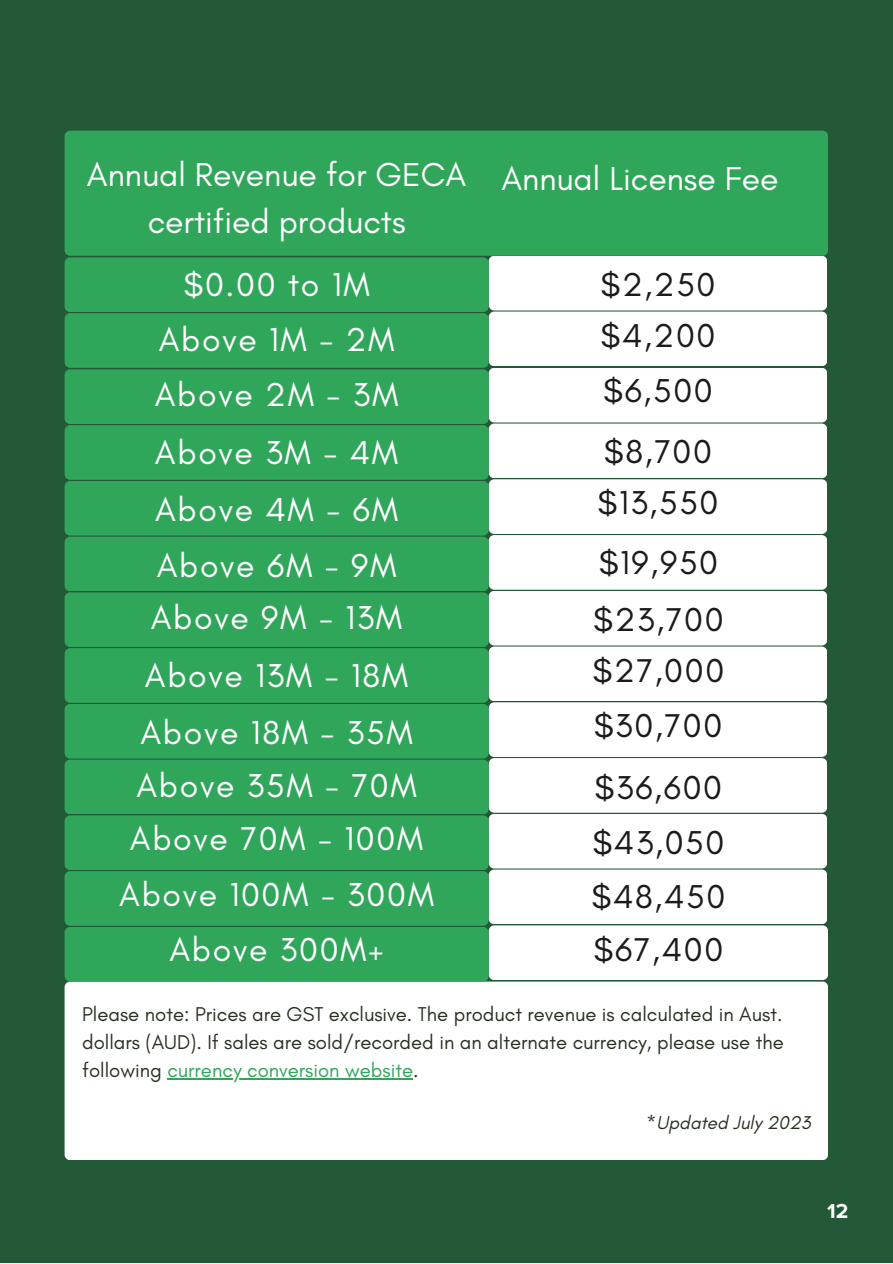
<style>
.page{position:relative;width:893px;height:1264px;background:#fff}
.page>*{position:absolute;margin:0;border:0;box-sizing:border-box;transform-origin:0 0}
.t1{font:33.75px/54.6px "Glacial Indifference";letter-spacing:.05em;color:#fff;text-align:center}
.t2{font:33.75px/54.3px "Glacial Indifference";letter-spacing:.05em;color:#1b1b1b}
.t3{font:33.75px/46.8px "Glacial Indifference";color:#fff;text-align:center}
.t4{font:700 21px "Proxima Nova";color:#fff}
.t5{font:20.4px/28px "Glacial Indifference";color:#283121;text-align:justify}
.t6{font:italic 18.9px "Glacial Indifference";color:#283121}
.s1{color:#30a65b}
</style>
<div class="page">
<div style="left:0;top:0;width:892px;height:1262px;background:#235937"></div>
<div style="left:65px;top:981px;width:763px;height:179px;background:#fff"></div>
<svg style="left:65px;top:256px;width:763px;height:725px;background:#89caa1"></svg>
<div style="left:65px;top:131px;width:763px;height:125px;background:#30a65b"></div>
<hr style="left:167px;top:1078px;width:246px;height:1px;background:#30a65b">
<h1 class="t3" style="left:87px;top:151px;width:381px">Annual Revenue for GECA certified products</h1>
<h1 class="t1" style="left:183px;top:256px;width:188px">$0.00 to 1M</h1>
<h1 class="t1" style="left:155px;top:312px;width:245px;text-align:left">Above 1M - 2M<br>Above 2M - 3M</h1>
<h1 class="t1" style="left:155px;top:424px;width:245px;line-height:56.4px;text-align:justify">Above 3M - 4M Above 4M - 6M Above 6M - 9M</h1>
<h1 class="t1" style="left:140px;top:589px;width:274px;line-height:57.3px">Above 9M - 13M<br>Above 13M - 18M<br>Above 18M - 35M</h1>
<h1 class="t1" style="left:119px;top:757px;width:316px">Above 35M - 70M<br>Above 70M - 100M<br>Above 100M - 300M<br>Above 300M+</h1>
<h1 class="t3" style="left:501px;top:155px;width:278px">Annual License Fee</h1>
<h1 class="t2" style="left:600px;top:258px;width:116px;line-height:51.2px">$2,250 $4,200</h1>
<h1 class="t2" style="left:603px;top:360px;width:111px;line-height:61.1px">$6,500 $8,700</h1>
<h1 class="t2" style="left:593px;top:473px;width:132px;line-height:58.2px">$13,550 $19,950 $23,700</h1>
<h1 class="t2" style="left:592px;top:643px;width:133px;line-height:55.1px">$27,000 $30,700</h1>
<h1 class="t2" style="left:591px;top:759px;width:135px;text-align:justify">$36,600 $43,050 $48,450 $67,400</h1>
<p class="t5" style="left:82px;top:1000px;width:703px">Please note: Prices are GST exclusive. The product revenue is calculated in Aust. dollars (AUD). If sales are sold/recorded in an alternate currency, please use the following <span class="s1">currency conversion website</span>.</p>
<p class="t6" style="left:646px;top:1111px;width:165px">*Updated July 2023</p>
<p class="t4" style="left:827px;top:1198px;width:23px">12</p>
</div>
